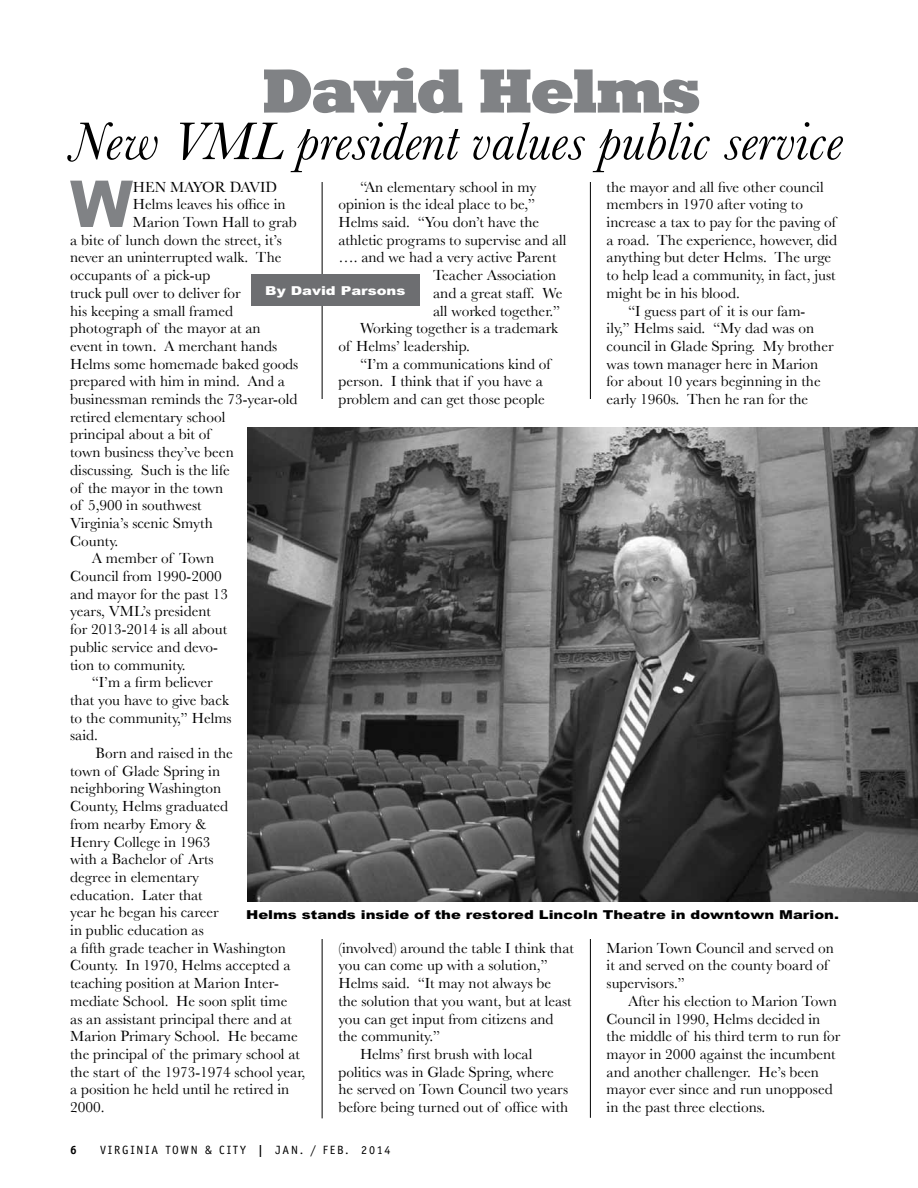
<style>
.page{position:relative;width:918px;height:1188px;background:#fff}
.page>*{position:absolute;margin:0;border:0;box-sizing:border-box;transform-origin:0 0}
.t1{font:800 64.8px "Arial";color:#808285}
.t2{font:60px "Roland";color:#808285}
.t3{font:italic 55.05px "Baskerville";color:#000}
.t4{font:15.3px/17.7px "Baskerville";color:#000}
.t5{font:900 12.3px "Arial";color:#000;scale:1.2 1}
.t6{font:900 12.3px "Arial";color:#fff;scale:1.2 1}
.t7{font:12px "Officina Sans";letter-spacing:.15em;color:#000}
.t8{font:700 12px "Officina Sans";color:#000}
.s1{font-weight:700}
</style>
<div class="page">
<hr style="left:322px;top:70px;width:1px;height:1048px;background:#000">
<hr style="left:590px;top:70px;width:1px;height:1048px;background:#000">
<div style="left:306px;top:399px;width:323px;height:540px;background:#fff"></div>
<div style="left:251px;top:274px;width:169px;height:32px;background:#6d6e71"></div>
<img style="left:248px;top:428px;width:670px;height:473px">
<h2 class="t2" style="left:263px;top:60px;width:438px">David Helms</h2>
<h3 class="t3" style="left:70px;top:109px;width:774px">New VML president values public service</h3>
<p class="t4" style="left:360px;top:178px;width:178px">“An elementary school in my</p>
<p class="t4" style="left:338px;top:195px;width:198px">opinion is the ideal place to be,”</p>
<p class="t4" style="left:338px;top:213px;width:202px">Helms said. “You don’t have the</p>
<p class="t4" style="left:338px;top:231px;width:230px">athletic programs to supervise and all</p>
<p class="t4" style="left:338px;top:248px;width:220px">…. and we had a very active Parent</p>
<p class="t4" style="left:433px;top:266px;width:125px">Teacher Association</p>
<p class="t4" style="left:433px;top:284px;width:131px">and a great staff. We</p>
<p class="t4" style="left:433px;top:302px;width:129px">all worked together.”</p>
<p class="t4" style="left:360px;top:319px;width:200px">Working together is a trademark</p>
<p class="t4" style="left:338px;top:337px;width:133px">of Helms’ leadership.</p>
<p class="t4" style="left:360px;top:355px;width:194px">“I’m a communications kind of</p>
<p class="t4" style="left:338px;top:372px;width:206px">person. I think that if you have a</p>
<p class="t4" style="left:338px;top:390px;width:208px">problem and can get those people</p>
<h1 class="t1" style="left:70px;top:165px;width:64px">W</h1>
<p class="t4" style="left:133px;top:178px;width:12px">hen</p>
<p class="t4" style="left:170px;top:178px;width:81px">Mayor David</p>
<p class="t4" style="left:607px;top:178px;width:219px">the mayor and all five other council</p>
<p class="t4" style="left:607px;top:195px;width:198px">members in 1970 after voting to</p>
<p class="t4" style="left:607px;top:213px;width:233px">increase a tax to pay for the paving of</p>
<p class="t4" style="left:607px;top:231px;width:232px">a road. The experience, however, did</p>
<p class="t4" style="left:607px;top:249px;width:226px">anything but deter Helms. The urge</p>
<p class="t4" style="left:607px;top:266px;width:231px">to help lead a community, in fact, just</p>
<p class="t4" style="left:607px;top:284px;width:135px">might be in his blood.</p>
<p class="t4" style="left:628px;top:302px;width:179px">“I guess part of it is our fam-</p>
<p class="t4" style="left:607px;top:319px;width:209px">ily,” Helms said. “My dad was on</p>
<p class="t4" style="left:607px;top:337px;width:229px">council in Glade Spring. My brother</p>
<p class="t4" style="left:607px;top:355px;width:213px">was town manager here in Marion</p>
<p class="t4" style="left:607px;top:372px;width:216px">for about 10 years beginning in the</p>
<p class="t4" style="left:607px;top:390px;width:203px">early 1960s. Then he ran for the</p>
<p class="t4" style="left:133px;top:195px;width:154px">Helms leaves his office in</p>
<p class="t4" style="left:133px;top:213px;width:166px">Marion Town Hall to grab</p>
<p class="t4" style="left:70px;top:231px;width:213px">a bite of lunch down the street, it’s</p>
<p class="t4" style="left:70px;top:248px;width:213px">never an uninterrupted walk. The</p>
<p class="t4" style="left:70px;top:266px;width:142px">occupants of a pick-up</p>
<p class="t4" style="left:70px;top:284px;width:172px">truck pull over to deliver for</p>
<p class="t4" style="left:70px;top:302px;width:164px">his keeping a small framed</p>
<p class="t4" style="left:70px;top:319px;width:192px">photograph of the mayor at an</p>
<p class="t4" style="left:70px;top:337px;width:209px">event in town. A merchant hands</p>
<p class="t4" style="left:70px;top:355px;width:230px">Helms some homemade baked goods</p>
<p class="t4" style="left:70px;top:372px;width:216px">prepared with him in mind. And a</p>
<p class="t4" style="left:70px;top:390px;width:229px">businessman reminds the 73-year-old</p>
<p class="t4" style="left:70px;top:408px;width:157px">retired elementary school</p>
<p class="t4" style="left:70px;top:425px;width:144px">principal about a bit of</p>
<p class="t4" style="left:70px;top:443px;width:165px">town business they’ve been</p>
<p class="t4" style="left:70px;top:461px;width:161px">discussing. Such is the life</p>
<p class="t4" style="left:70px;top:479px;width:155px">of the mayor in the town</p>
<p class="t4" style="left:70px;top:496px;width:133px">of 5,900 in southwest</p>
<p class="t4" style="left:70px;top:514px;width:144px">Virginia’s scenic Smyth</p>
<p class="t4" style="left:70px;top:532px;width:50px">County.</p>
<p class="t4" style="left:92px;top:549px;width:124px">A member of Town</p>
<p class="t4" style="left:70px;top:567px;width:153px">Council from 1990-2000</p>
<p class="t4" style="left:70px;top:585px;width:160px">and mayor for the past 13</p>
<p class="t4" style="left:70px;top:602px;width:142px">years, VML’s president</p>
<p class="t4" style="left:70px;top:620px;width:159px">for 2013-2014 is all about</p>
<p class="t4" style="left:70px;top:638px;width:149px">public service and devo-</p>
<p class="t4" style="left:70px;top:656px;width:117px">tion to community.</p>
<p class="t4" style="left:92px;top:673px;width:123px">“I’m a firm believer</p>
<p class="t4" style="left:70px;top:691px;width:160px">that you have to give back</p>
<p class="t4" style="left:70px;top:709px;width:163px">to the community,” Helms</p>
<p class="t4" style="left:70px;top:726px;width:29px">said.</p>
<p class="t4" style="left:96px;top:744px;width:139px">Born and raised in the</p>
<p class="t4" style="left:70px;top:762px;width:151px">town of Glade Spring in</p>
<p class="t4" style="left:70px;top:780px;width:153px">neighboring Washington</p>
<p class="t4" style="left:70px;top:797px;width:159px">County, Helms graduated</p>
<p class="t4" style="left:70px;top:815px;width:137px">from nearby Emory &amp;</p>
<p class="t4" style="left:70px;top:833px;width:142px">Henry College in 1963</p>
<p class="t4" style="left:70px;top:850px;width:145px">with a Bachelor of Arts</p>
<p class="t4" style="left:70px;top:868px;width:130px">degree in elementary</p>
<p class="t4" style="left:70px;top:886px;width:134px">education. Later that</p>
<p class="t4" style="left:70px;top:903px;width:150px">year he began his career</p>
<p class="t4" style="left:70px;top:921px;width:135px">in public education as</p>
<p class="t4" style="left:70px;top:939px;width:217px">a fifth grade teacher in Washington</p>
<p class="t4" style="left:70px;top:957px;width:222px">County. In 1970, Helms accepted a</p>
<p class="t4" style="left:70px;top:974px;width:210px">teaching position at Marion Inter-</p>
<p class="t4" style="left:70px;top:992px;width:219px">mediate School. He soon split time</p>
<p class="t4" style="left:70px;top:1010px;width:223px">as an assistant principal there and at</p>
<p class="t4" style="left:70px;top:1027px;width:229px">Marion Primary School. He became</p>
<p class="t4" style="left:70px;top:1045px;width:231px">the principal of the primary school at</p>
<p class="t4" style="left:70px;top:1063px;width:237px">the start of the 1973-1974 school year,</p>
<p class="t4" style="left:70px;top:1080px;width:221px">a position he held until he retired in</p>
<p class="t4" style="left:70px;top:1098px;width:36px">2000.</p>
<p class="t6" style="left:265px;top:283px;width:118px">By David Parsons</p>
<p class="t5" style="left:246px;top:907px;width:496px">Helms stands inside of the restored Lincoln Theatre in downtown Marion.</p>
<p class="t4" style="left:338px;top:939px;width:237px">(involved) around the table I think that</p>
<p class="t4" style="left:338px;top:956px;width:211px">you can come up with a solution,”</p>
<p class="t4" style="left:338px;top:974px;width:214px">Helms said. “It may not always be</p>
<p class="t4" style="left:338px;top:992px;width:235px">the solution that you want, but at least</p>
<p class="t4" style="left:338px;top:1010px;width:217px">you can get input from citizens and</p>
<p class="t4" style="left:338px;top:1027px;width:103px">the community.”</p>
<p class="t4" style="left:360px;top:1045px;width:174px">Helms’ first brush with local</p>
<p class="t4" style="left:338px;top:1063px;width:217px">politics was in Glade Spring, where</p>
<p class="t4" style="left:338px;top:1080px;width:231px">he served on Town Council two years</p>
<p class="t4" style="left:338px;top:1098px;width:232px">before being turned out of office with</p>
<p class="t4" style="left:607px;top:939px;width:229px">Marion Town Council and served on it and served on the county board of supervisors.”</p>
<p class="t4" style="left:607px;top:992px;width:235px;text-indent:22px">After his election to Marion Town Council in 1990, Helms decided in the middle of his third term to run for mayor in 2000 against the incumbent and another challenger. He’s been mayor ever since and run unopposed in the past three elections.</p>
<p class="t8" style="left:70px;top:1142px;width:8px">6</p>
<p class="t7" style="left:100px;top:1143px;width:292px">VIRGIN IA TOWN &amp; CITY <span class="s1">|</span> JAN . / FE B. 2014</p>
</div>
